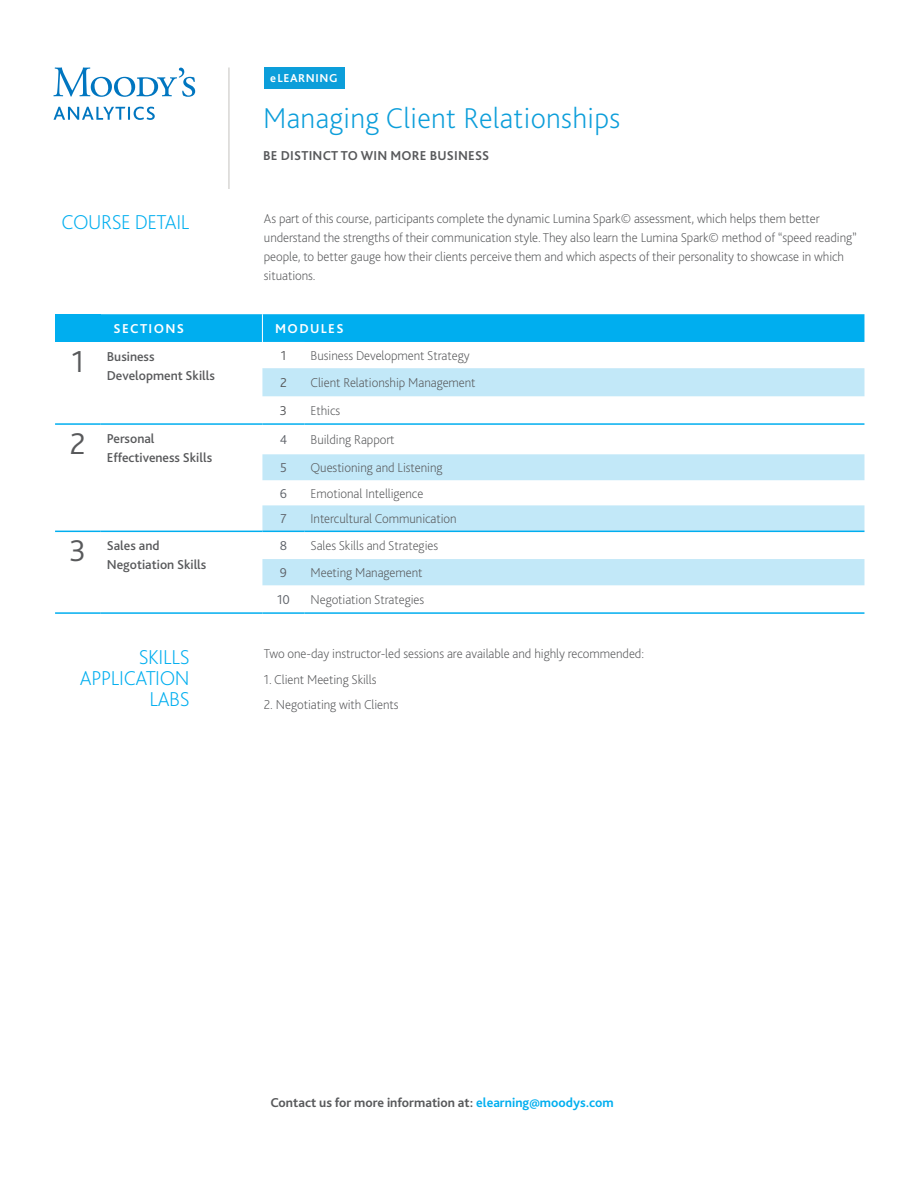
<style>
.page{position:relative;width:918px;height:1188px;background:#fff}
.page>*{position:absolute;margin:0;border:0;box-sizing:border-box;transform-origin:0 0}
.t1{font:300 31.5px "Bliss Pro";color:#58595b}
.t2{font:200 30px "Bliss Pro";letter-spacing:.01em;color:#0c9eda}
.t3{font:200 21px/21px "Bliss Pro";letter-spacing:-.02em;color:#00aeef;text-align:right}
.t4{font:200 13.5px/18.8px "Bliss Pro";letter-spacing:-.005em;color:#58595b}
.t5{font:700 13.5px "Bliss Pro";color:#58595b}
.t6{font:500 13.5px/18.8px "Bliss Pro";color:#58595b}
.t7{font:700 13.5px "Bliss Pro";letter-spacing:.1em;color:#fff}
.t8{font:300 13.5px "Bliss Pro";color:#5f636a}
.t9{font:300 13.5px "Bliss Pro";color:#58595b}
.t10{font:700 12px "Bliss Pro";letter-spacing:.05em;color:#fff}
.s1{color:#00aeef}
</style>
<div class="page">
<div style="left:264px;top:68px;width:81px;height:21px;background:#0c9eda"></div>
<svg style="left:53px;top:67px;width:142px;height:53px"></svg>
<hr style="left:228px;top:68px;width:2px;height:121px;background:#cbc9c7">
<div style="left:55px;top:314px;width:46px;height:28px;background:#00aeef"></div>
<div style="left:262px;top:559px;width:602px;height:26px;background:#c2e8f8"></div>
<svg style="left:101px;top:314px;width:763px;height:219px"></svg>
<hr style="left:55px;top:423px;width:46px;height:2px;background:#00aeef">
<hr style="left:101px;top:423px;width:161px;height:2px;background:#00aeef">
<hr style="left:262px;top:423px;width:43px;height:2px;background:#00aeef">
<hr style="left:305px;top:423px;width:559px;height:2px;background:#00aeef">
<hr style="left:55px;top:612px;width:46px;height:2px;background:#00aeef">
<hr style="left:101px;top:612px;width:161px;height:2px;background:#00aeef">
<hr style="left:262px;top:612px;width:43px;height:2px;background:#00aeef">
<hr style="left:305px;top:612px;width:559px;height:2px;background:#00aeef">
<hr style="left:55px;top:531px;width:46px;height:1px;background:#00aeef">
<hr style="left:101px;top:531px;width:161px;height:1px;background:#00aeef">
<hr style="left:262px;top:531px;width:43px;height:1px;background:#00aeef">
<hr style="left:305px;top:531px;width:559px;height:1px;background:#00aeef">
<p class="t10" style="left:270px;top:71px;width:69px">eLEARNING</p>
<h2 class="t2" style="left:263px;top:99px;width:358px">Managing Client Relationships</h2>
<p class="t5" style="left:263px;top:147px;width:228px">BE DISTINCT TO WIN MORE BUSINESS</p>
<h3 class="t3" style="left:62px;top:211px;width:130px">COURSE DETAIL</h3>
<p class="t4" style="left:264px;top:209px;width:595px">As part of this course, participants complete the dynamic Lumina Spark© assessment, which helps them better understand the strengths of their communication style. They also learn the Lumina Spark© method of “speed reading” people, to better gauge how their clients perceive them and which aspects of their personality to showcase in which situations.</p>
<p class="t7" style="left:114px;top:320px;width:72px">SECTIONS</p>
<p class="t7" style="left:275px;top:320px;width:70px">MODULES</p>
<h1 class="t1" style="left:71px;top:342px;width:14px">1</h1>
<p class="t6" style="left:107px;top:347px;width:110px">Business<br>Development Skills</p>
<p class="t9" style="left:281px;top:347px;width:7px">1</p>
<p class="t4" style="left:311px;top:346px;width:161px">Business Development Strategy</p>
<p class="t9" style="left:280px;top:375px;width:8px">2</p>
<p class="t4" style="left:311px;top:373px;width:167px">Client Relationship Management</p>
<p class="t9" style="left:280px;top:402px;width:9px">3</p>
<p class="t4" style="left:311px;top:401px;width:31px">Ethics</p>
<h1 class="t1" style="left:70px;top:424px;width:17px">2</h1>
<p class="t6" style="left:107px;top:429px;width:107px">Personal<br>Effectiveness Skills</p>
<p class="t8" style="left:280px;top:431px;width:9px">4</p>
<p class="t4" style="left:311px;top:430px;width:86px">Building Rapport</p>
<p class="t8" style="left:280px;top:460px;width:8px">5</p>
<p class="t4" style="left:311px;top:458px;width:134px">Questioning and Listening</p>
<p class="t8" style="left:280px;top:485px;width:9px">6</p>
<p class="t4" style="left:311px;top:484px;width:114px">Emotional Intelligence</p>
<p class="t8" style="left:280px;top:511px;width:8px">7</p>
<p class="t4" style="left:311px;top:509px;width:148px">Intercultural Communication</p>
<h1 class="t1" style="left:70px;top:531px;width:18px">3</h1>
<p class="t6" style="left:107px;top:536px;width:101px">Sales and<br>Negotiation Skills</p>
<p class="t8" style="left:280px;top:537px;width:9px">8</p>
<p class="t4" style="left:311px;top:536px;width:129px">Sales Skills and Strategies</p>
<p class="t8" style="left:280px;top:564px;width:9px">9</p>
<p class="t4" style="left:311px;top:563px;width:113px">Meeting Management</p>
<p class="t8" style="left:277px;top:591px;width:14px">10</p>
<p class="t4" style="left:311px;top:590px;width:115px">Negotiation Strategies</p>
<h3 class="t3" style="left:80px;top:646px;width:111px">SKILLS<br>APPLICATION<br>LABS</h3>
<p class="t4" style="left:264px;top:644px;width:382px">Two one-day instructor-led sessions are available and highly recommended:</p>
<p class="t4" style="left:264px;top:670px;width:114px">1. Client Meeting Skills</p>
<p class="t4" style="left:264px;top:695px;width:136px">2. Negotiating with Clients</p>
<p class="t5" style="left:270px;top:1094px;width:345px">Contact us for more information at: <span class="s1">elearning@moodys.com</span></p>
</div>
